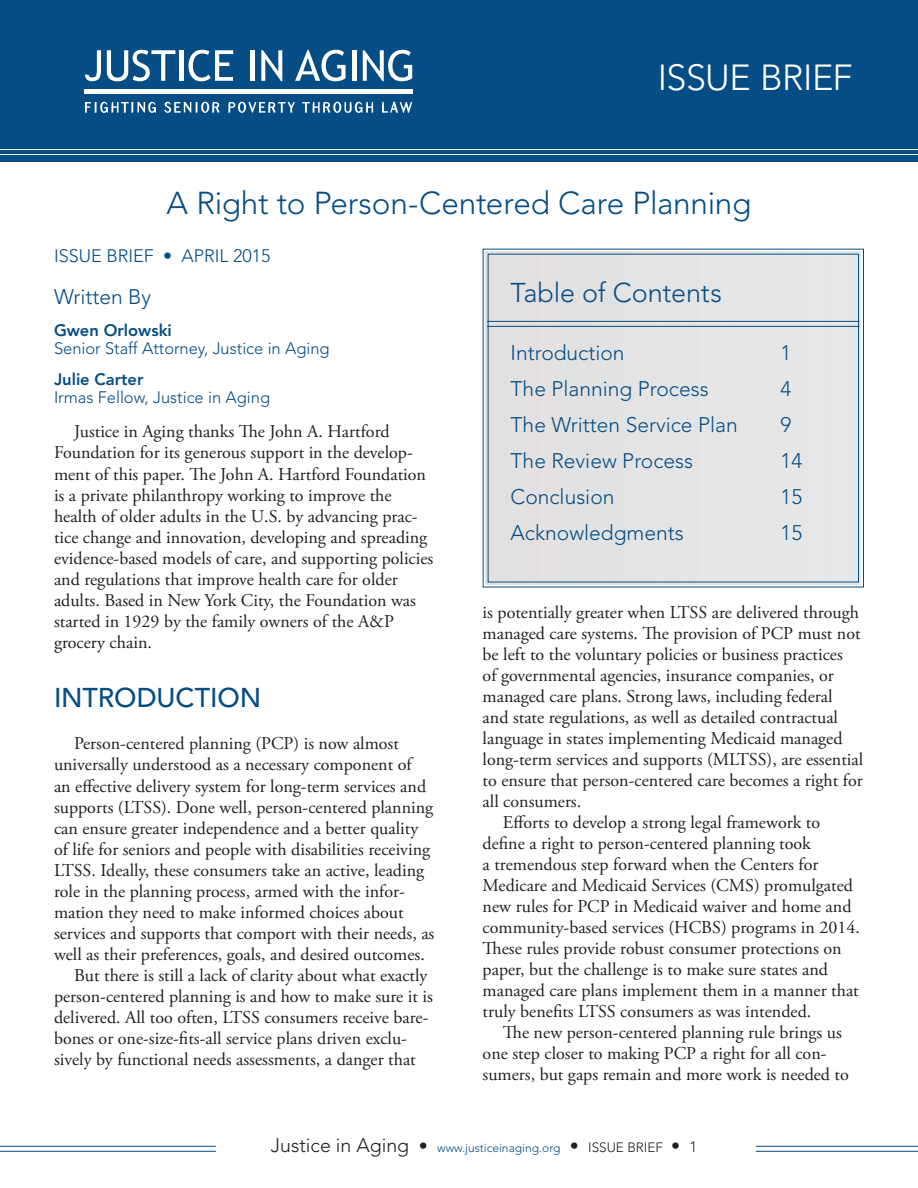
<style>
.page{position:relative;width:918px;height:1188px;background:#fff}
.page>*{position:absolute;margin:0;border:0;box-sizing:border-box;transform-origin:0 0}
.t1{font:300 36px "Avenir LT Std";letter-spacing:-.015em;color:#fff}
.t2{font:300 31.5px "Avenir LT Std";letter-spacing:-.01em;color:#064d85}
.t3{font:300 27px "Avenir LT Std";letter-spacing:-.01em;color:#064d85}
.t4{font:500 27px "Avenir LT Std";letter-spacing:-.005em;color:#064d85}
.t5{font:300 21px "Avenir LT Std";color:#064d85}
.t6{font:18px/21px "Adobe Garamond Pro";color:#231f20}
.t7{font:300 18px "Avenir LT Std";color:#064d85}
.t8{font:300 16.5px "Avenir LT Std";color:#064d85}
.t9{font:800 16.5px "Avenir LT Std";color:#064d85}
.t10{font:300 12px "Avenir LT Std";color:#064d85}
.s1{font-size:19.5px;color:#231f20}
.s2{font-size:18px;color:#231f20}
.s3{font-size:13.5px;color:#231f20}
.s4{font-size:15px;color:#231f20}
</style>
<div class="page">
<hr style="left:0;top:1151px;width:216px;height:1px;background:#064d85">
<hr style="left:0;top:1146px;width:216px;height:1px;background:#064d85">
<hr style="left:756px;top:1151px;width:162px;height:1px;background:#064d85">
<hr style="left:756px;top:1146px;width:162px;height:1px;background:#064d85">
<div style="left:0;top:1px;width:918px;height:161px;background:#064d85"></div>
<hr style="left:0;top:149px;width:918px;height:1px;background:#fff">
<hr style="left:0;top:154px;width:918px;height:1px;background:#fff">
<svg style="left:85px;top:50px;width:16px;height:31px"></svg>
<svg style="left:107px;top:50px;width:68px;height:31px"></svg>
<hr style="left:179px;top:50px;width:4px;height:31px;background:#fff">
<svg style="left:189px;top:50px;width:44px;height:31px"></svg>
<hr style="left:251px;top:50px;width:4px;height:31px;background:#fff">
<svg style="left:261px;top:50px;width:21px;height:31px"></svg>
<svg style="left:295px;top:50px;width:51px;height:31px"></svg>
<hr style="left:352px;top:50px;width:4px;height:31px;background:#fff">
<svg style="left:363px;top:50px;width:49px;height:31px"></svg>
<svg style="left:85px;top:102px;width:71px;height:11px"></svg>
<svg style="left:164px;top:102px;width:56px;height:11px"></svg>
<svg style="left:228px;top:102px;width:67px;height:11px"></svg>
<svg style="left:302px;top:102px;width:71px;height:11px"></svg>
<svg style="left:382px;top:102px;width:30px;height:11px"></svg>
<div style="left:84px;top:89px;width:328px;height:5px;background:#fff"></div>
<div style="left:482px;top:248px;width:382px;height:340px;background:#e5e4e5"></div>
<hr style="left:487px;top:321px;width:373px;height:1px;background:#064d85">
<hr style="left:487px;top:326px;width:373px;height:1px;background:#064d85">
<h1 class="t1" style="left:658px;top:57px;width:196px">ISSUE BRIEF</h1>
<h2 class="t2" style="left:167px;top:185px;width:586px">A Right to Person-Centered Care Planning</h2>
<p class="t7" style="left:54px;top:245px;width:218px">ISSUE BRIEF • APRIL 2015</p>
<p class="t5" style="left:54px;top:285px;width:99px">Written By</p>
<p class="t9" style="left:54px;top:320px;width:119px">Gwen Orlowski</p>
<p class="t8" style="left:54px;top:338px;width:277px">Senior Staff Attorney, Justice in Aging</p>
<p class="t9" style="left:54px;top:370px;width:91px">Julie Carter</p>
<p class="t8" style="left:54px;top:388px;width:218px">Irmas Fellow, Justice in Aging</p>
<p class="t6" style="left:54px;top:422px;width:381px;text-indent:20px">Justice in Aging thanks The John A. Hartford Foundation for its generous support in the develop&shy;ment of this paper. The John A. Hartford Foundation is a private philanthropy working to improve the health of older adults in the U.S. by advancing prac&shy;tice change and innovation, developing and spreading evidence-based models of care, and supporting policies and regulations that improve health care for older adults. Based in New York City, the Foundation was started in 1929 by the family owners of the A&amp;P grocery chain.</p>
<h3 class="t4" style="left:54px;top:683px;width:209px">INTRODUCTION</h3>
<p class="t6" style="left:74px;top:734px;width:326px">Person-centered planning (PCP) is now almost</p>
<p class="t6" style="left:54px;top:755px;width:361px">universally understood as a necessary component of</p>
<p class="t6" style="left:54px;top:776px;width:374px">an effective delivery system for long-term services and</p>
<p class="t6" style="left:54px;top:797px;width:381px">supports (LTSS). Done well, person-centered planning</p>
<p class="t6" style="left:54px;top:818px;width:366px">can ensure greater independence and a better quality</p>
<p class="t6" style="left:54px;top:839px;width:378px">of life for seniors and people with disabilities receiving</p>
<p class="t6" style="left:54px;top:860px;width:372px">LTSS. Ideally, these consumers take an active, leading</p>
<p class="t6" style="left:54px;top:881px;width:352px">role in the planning process, armed with the infor-</p>
<p class="t6" style="left:54px;top:902px;width:351px">mation they need to make informed choices about</p>
<p class="t6" style="left:54px;top:923px;width:382px">services and supports that comport with their needs, as</p>
<p class="t6" style="left:54px;top:944px;width:372px">well as their preferences, goals, and desired outcomes.</p>
<p class="t6" style="left:74px;top:965px;width:355px">But there is still a lack of clarity about what exactly</p>
<p class="t6" style="left:54px;top:986px;width:380px">person-centered planning is and how to make sure it is</p>
<p class="t6" style="left:54px;top:1007px;width:376px">delivered. All too often, LTSS consumers receive bare-</p>
<p class="t6" style="left:54px;top:1028px;width:355px">bones or one-size-fits-all service plans driven exclu-</p>
<p class="t6" style="left:54px;top:1049px;width:363px">sively by functional needs assessments, a danger that</p>
<h3 class="t3" style="left:511px;top:277px;width:213px">Table of Contents</h3>
<p class="t5" style="left:511px;top:341px;width:116px">Introduction</p>
<p class="t5" style="left:781px;top:341px;width:12px">1</p>
<p class="t5" style="left:511px;top:377px;width:200px">The Planning Process</p>
<p class="t5" style="left:781px;top:377px;width:12px">4</p>
<p class="t5" style="left:511px;top:413px;width:229px">The Written Service Plan</p>
<p class="t5" style="left:781px;top:413px;width:12px">9</p>
<p class="t5" style="left:511px;top:449px;width:184px">The Review Process</p>
<p class="t5" style="left:781px;top:449px;width:23px">14</p>
<p class="t5" style="left:511px;top:485px;width:105px">Conclusion</p>
<p class="t5" style="left:781px;top:485px;width:23px">15</p>
<p class="t5" style="left:511px;top:521px;width:175px">Acknowledgments</p>
<p class="t5" style="left:781px;top:521px;width:23px">15</p>
<p class="t6" style="left:483px;top:602px;width:378px">is potentially greater when LTSS are delivered through</p>
<p class="t6" style="left:483px;top:623px;width:380px">managed care systems. The provision of PCP must not</p>
<p class="t6" style="left:483px;top:644px;width:362px">be left to the voluntary policies or business practices</p>
<p class="t6" style="left:483px;top:665px;width:353px">of governmental agencies, insurance companies, or</p>
<p class="t6" style="left:483px;top:686px;width:351px">managed care plans. Strong laws, including federal</p>
<p class="t6" style="left:483px;top:707px;width:357px">and state regulations, as well as detailed contractual</p>
<p class="t6" style="left:483px;top:728px;width:361px">language in states implementing Medicaid managed</p>
<p class="t6" style="left:483px;top:749px;width:382px">long-term services and supports (MLTSS), are essential</p>
<p class="t6" style="left:483px;top:770px;width:382px">to ensure that person-centered care becomes a right for</p>
<p class="t6" style="left:483px;top:791px;width:100px">all consumers.</p>
<p class="t6" style="left:503px;top:812px;width:319px">Efforts to develop a strong legal framework to</p>
<p class="t6" style="left:483px;top:833px;width:330px">define a right to person-centered planning took</p>
<p class="t6" style="left:483px;top:854px;width:337px">a tremendous step forward when the Centers for</p>
<p class="t6" style="left:483px;top:875px;width:372px">Medicare and Medicaid Services (CMS) promulgated</p>
<p class="t6" style="left:483px;top:896px;width:370px">new rules for PCP in Medicaid waiver and home and</p>
<p class="t6" style="left:483px;top:917px;width:379px">community-based services (HCBS) programs in 2014.</p>
<p class="t6" style="left:483px;top:938px;width:360px">These rules provide robust consumer protections on</p>
<p class="t6" style="left:483px;top:959px;width:347px">paper, but the challenge is to make sure states and</p>
<p class="t6" style="left:483px;top:980px;width:378px">managed care plans implement them in a manner that</p>
<p class="t6" style="left:483px;top:1001px;width:330px">truly benefits LTSS consumers as was intended.</p>
<p class="t6" style="left:503px;top:1022px;width:341px">The new person-centered planning rule brings us</p>
<p class="t6" style="left:483px;top:1043px;width:345px">one step closer to making PCP a right for all con-</p>
<p class="t6" style="left:483px;top:1064px;width:368px">sumers, but gaps remain and more work is needed to</p>
<p class="t10" style="left:271px;top:1141px;width:428px"><span class="s1">Justice in Aging</span> <span class="s2">•</span> www.justiceinaging.org <span class="s2">•</span> <span class="s3">ISSUE BRIEF</span> <span class="s2">•</span> <span class="s4">1</span></p>
</div>
